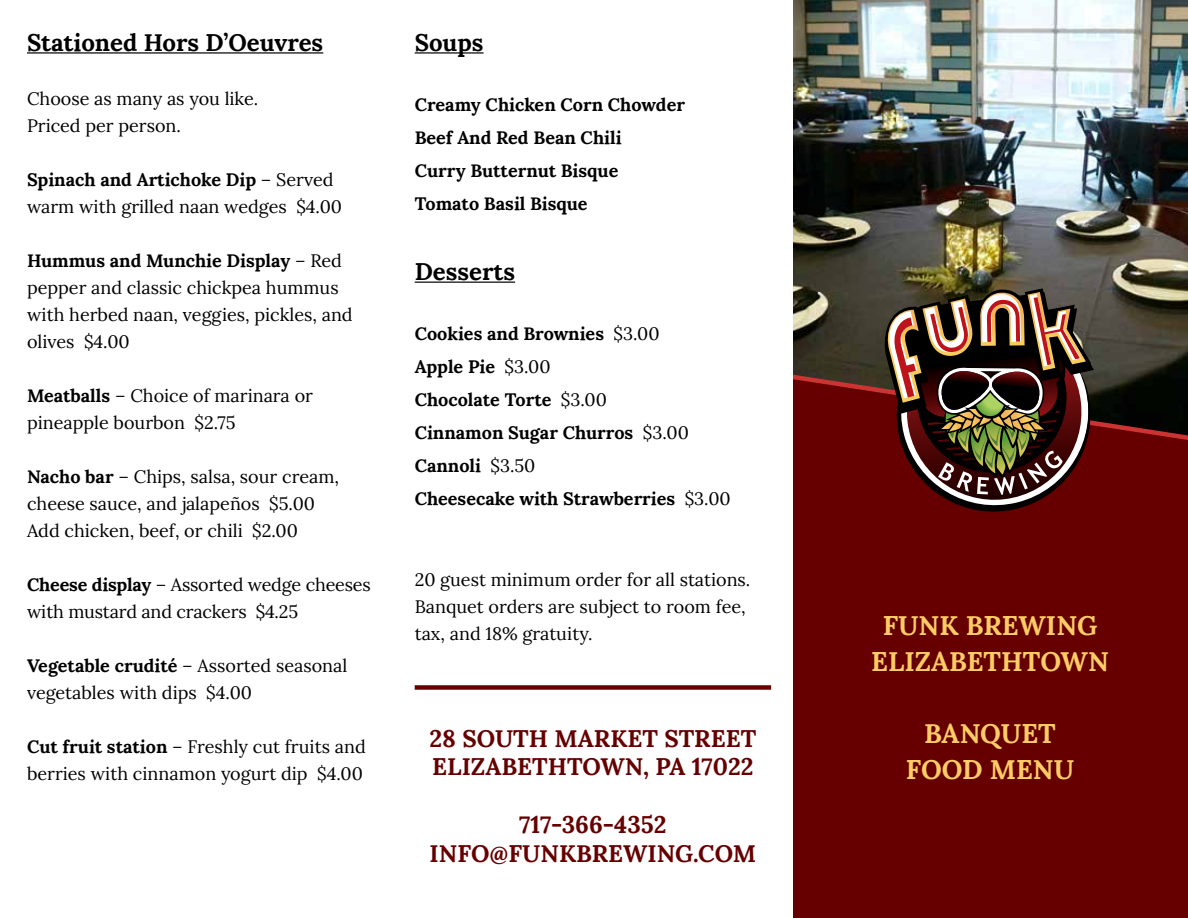
<style>
.page{position:relative;width:1188px;height:918px;background:#fff}
.page>*{position:absolute;margin:0;border:0;box-sizing:border-box;transform-origin:0 0}
.t1{font:700 27px/36px "Lora";color:#fc6;text-align:center}
.t2{font:700 24px/28.8px "Lora";color:#600}
.t3{font:700 24px "Lora";color:#000}
.t4{font:18px/27px "Lora";color:#000}
.t5{font:700 18px/33px "Lora";color:#000}
.s1{font-weight:700}
.s2{font-weight:400}
</style>
<div class="page">
<img style="left:793px;top:0;width:395px;height:367px">
<div style="left:793px;top:367px;width:395px;height:551px;background:#600"></div>
<svg style="left:884px;top:288px;width:210px;height:227px;background:#5f3e31"></svg>
<hr style="left:27px;top:52px;width:296px;height:2px;background:#000">
<hr style="left:415px;top:52px;width:69px;height:2px;background:#000">
<hr style="left:415px;top:282px;width:100px;height:1px;background:#000">
<div style="left:415px;top:685px;width:356px;height:5px;background:#600"></div>
<h2 class="t3" style="left:27px;top:22px;width:298px">Stationed Hors D’Oeuvres</h2>
<p class="t4" style="left:27px;top:84px;width:233px">Choose as many as you like.<br>Priced per person.</p>
<p class="t4" style="left:27px;top:165px;width:317px"><span class="s1">Spinach and Artichoke Dip</span> – Served warm with grilled naan wedges $4.00</p>
<p class="t4" style="left:27px;top:246px;width:327px"><span class="s1">Hummus and Munchie Display</span> – Red pepper and classic chickpea hummus with herbed naan, veggies, pickles, and olives $4.00</p>
<p class="t4" style="left:27px;top:381px;width:288px"><span class="s1">Meatballs</span> – Choice of marinara or pineapple bourbon $2.75</p>
<p class="t4" style="left:27px;top:462px;width:314px"><span class="s1">Nacho bar</span> – Chips, salsa, sour cream, cheese sauce, and jalapeños $5.00<br>Add chicken, beef, or chili $2.00</p>
<p class="t4" style="left:27px;top:570px;width:345px"><span class="s1">Cheese display</span> – Assorted wedge cheeses with mustard and crackers $4.25</p>
<p class="t4" style="left:27px;top:651px;width:322px"><span class="s1">Vegetable crudité</span> – Assorted seasonal vegetables with dips $4.00</p>
<p class="t4" style="left:27px;top:732px;width:340px"><span class="s1">Cut fruit station</span> – Freshly cut fruits and berries with cinnamon yogurt dip $4.00</p>
<h2 class="t3" style="left:415px;top:22px;width:70px">Soups</h2>
<p class="t5" style="left:415px;top:86px;width:272px">Creamy Chicken Corn Chowder<br>Beef And Red Bean Chili<br>Curry Butternut Bisque<br>Tomato Basil Bisque</p>
<h2 class="t3" style="left:415px;top:251px;width:102px">Desserts</h2>
<p class="t5" style="left:415px;top:316px;width:318px">Cookies and Brownies <span class="s2">$3.00<br></span>Apple Pie <span class="s2">$3.00<br></span>Chocolate Torte <span class="s2">$3.00<br></span>Cinnamon Sugar Churros <span class="s2">$3.00<br></span>Cannoli <span class="s2">$3.50<br></span>Cheesecake with Strawberries <span class="s2">$3.00</span></p>
<p class="t4" style="left:415px;top:565px;width:337px">20 guest minimum order for all stations.<br>Banquet orders are subject to room fee, tax, and 18% gratuity.</p>
<h2 class="t2" style="left:430px;top:721px;width:328px">28 SOUTH MARKET STREET<br>ELIZABETHTOWN, PA 17022</h2>
<h2 class="t2" style="left:430px;top:808px;width:328px;text-align:center">717-366-4352<br>INFO@FUNKBREWING.COM</h2>
<h1 class="t1" style="left:871px;top:605px;width:239px">FUNK BREWING<br>ELIZABETHTOWN</h1>
<h1 class="t1" style="left:906px;top:713px;width:170px">BANQUET<br>FOOD MENU</h1>
</div>
